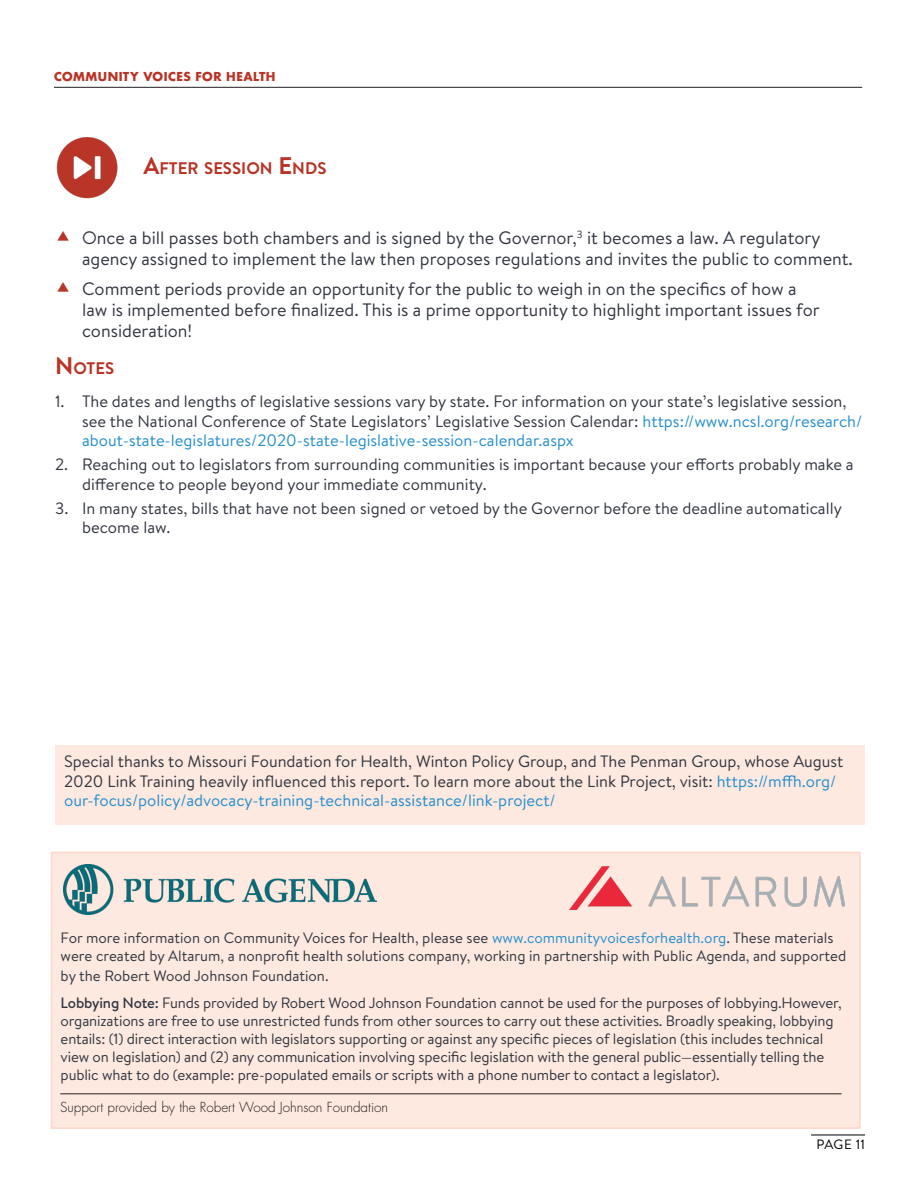
<style>
.page{position:relative;width:918px;height:1188px;background:#fff}
.page>*{position:absolute;margin:0;border:0;box-sizing:border-box;transform-origin:0 0}
.t1{font:18px/21px "Brandon Text";color:#323640}
.Heading_2_Red_More_S{font:700 16.8px "Brandon Text";color:#b73426}
.Heading_2_Red{font:700 16.8px "Brandon Text";color:#b73426}
.End_Notes{font:16.5px/19.5px "Brandon Text";color:#323640}
.Paragraph{font:16.5px/19.5px "Brandon Text";color:#323640}
.Paragraph-2{font:15px/18px "Brandon Text";letter-spacing:-.01em;color:#323640}
.t2{font:300 13.5px "Futura Std";color:#231f20}
.t3{font:13.5px "Brandon Text";letter-spacing:.015em;color:#000}
.t4{font:700 12px "Futura Std";letter-spacing:.035em;color:#b73426}
.s1{font-size:24px}
.s2{color:#258ece}
.s3{font-weight:500}
</style>
<div class="page">
<div style="left:51px;top:852px;width:810px;height:277px;background:#fde9df;border:2px solid #fcd6c6"></div>
<img style="left:569px;top:867px;width:275px;height:43px">
<img style="left:63px;top:864px;width:314px;height:50px">
<div style="left:55px;top:745px;width:810px;height:79px;background:#fde9df"></div>
<hr style="left:54px;top:87px;width:808px;height:1px;background:#231f20">
<hr style="left:60px;top:1093px;width:782px;height:1px;background:#231f20">
<hr style="left:811px;top:1135px;width:54px;height:1px;background:#000">
<img style="left:56px;top:137px;width:62px;height:62px">
<p class="t4" style="left:54px;top:68px;width:223px">COMMUNITY VOICES FOR HEALTH</p>
<p class="Heading_2_Red_More_S" style="left:143px;top:157px;width:185px"><span class="s1">A</span>FTER SESSION <span class="s1">E</span>NDS</p>
<p class="t1" style="left:82px;top:226px;width:772px">Once a bill passes both chambers and is signed by the Governor,<sup>3</sup> it becomes a law. A regulatory agency assigned to implement the law then proposes regulations and invites the public to comment.</p>
<p class="t1" style="left:82px;top:278px;width:739px">Comment periods provide an opportunity for the public to weigh in on the specifics of how a law is implemented before finalized. This is a prime opportunity to highlight important issues for consideration!</p>
<p class="Heading_2_Red" style="left:55px;top:357px;width:61px"><span class="s1">N</span> OTES</p>
<p class="End_Notes" style="left:82px;top:391px;width:782px;text-indent:-27px">1. The dates and lengths of legislative sessions vary by state. For information on your state’s legislative session, see the National Conference of State Legislators’ Legislative Session Calendar: <span class="s2">https://www.ncsl.org/research/ about-state-legislatures/2020-state-legislative-session-calendar.aspx</span></p>
<p class="End_Notes" style="left:82px;top:454px;width:773px;text-indent:-27px">2. Reaching out to legislators from surrounding communities is important because your efforts probably make a difference to people beyond your immediate community.</p>
<p class="End_Notes" style="left:82px;top:498px;width:761px;text-indent:-27px">3. In many states, bills that have not been signed or vetoed by the Governor before the deadline automatically become law.</p>
<p class="Paragraph" style="left:64px;top:751px;width:781px">Special thanks to Missouri Foundation for Health, Winton Policy Group, and The Penman Group, whose August<br>2020 Link Training heavily influenced this report. To learn more about the Link Project, visit: <span class="s2">https://mffh.org/ our-focus/policy/advocacy-training-technical-assistance/link-project/</span></p>
<p class="Paragraph-2" style="left:61px;top:928px;width:787px">For more information on Community Voices for Health, please see <span class="s2">www.communityvoicesforhealth.org</span>. These materials were created by Altarum, a nonprofit health solutions company, working in partnership with Public Agenda, and supported</p>
<p class="Paragraph-2" style="left:61px;top:966px;width:270px">by the Robert Wood Johnson Foundation.</p>
<p class="Paragraph-2" style="left:61px;top:994px;width:783px"><span class="s3">Lobbying Note:</span> Funds provided by Robert Wood Johnson Foundation cannot be used for the purposes of lobbying.However, organizations are free to use unrestricted funds from other sources to carry out these activities. Broadly speaking, lobbying entails: (1) direct interaction with legislators supporting or against any specific pieces of legislation (this includes technical view on legislation) and (2) any communication involving specific legislation with the general public—essentially telling the public what to do (example: pre-populated emails or scripts with a phone number to contact a legislator).</p>
<p class="t2" style="left:60px;top:1099px;width:329px">Support provided by the Robert Wood Johnson Foundation</p>
<p class="t3" style="left:817px;top:1135px;width:50px">PAGE 11</p>
</div>
